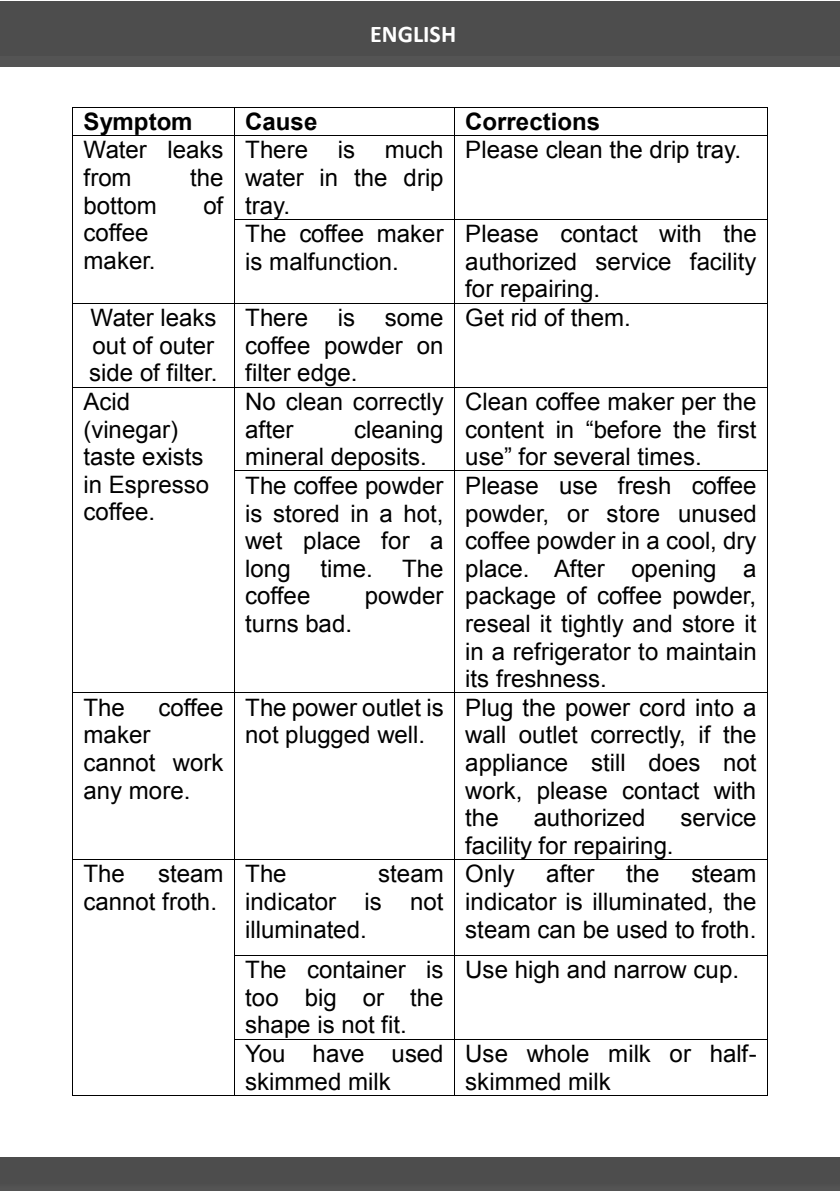
<style>
.page{position:relative;width:840px;height:1191px;background:#fff}
.page>*{position:absolute;margin:0;border:0;box-sizing:border-box;transform-origin:0 0}
.t1{font:24px/27.6px "Arial";color:#000}
.t2{font:700 24px "Arial";color:#000}
.t3{font:700 24px "Calibri";color:#fff}
</style>
<div class="page">
<div style="left:0;top:2px;width:839px;height:64px;background:#4d4d4d"></div>
<div style="left:0;top:1158px;width:839px;height:32px;background:#4d4d4d"></div>
<hr style="left:73px;top:107px;width:161px;height:1px;background:#000">
<hr style="left:235px;top:107px;width:219px;height:1px;background:#000">
<hr style="left:454px;top:107px;width:312px;height:1px;background:#000">
<svg style="left:72px;top:107px;width:1px;height:29px"></svg>
<hr style="left:73px;top:135px;width:161px;height:1px;background:#000">
<svg style="left:234px;top:107px;width:1px;height:29px"></svg>
<hr style="left:235px;top:135px;width:219px;height:1px;background:#000">
<svg style="left:454px;top:108px;width:1px;height:27px"></svg>
<hr style="left:454px;top:135px;width:312px;height:1px;background:#000">
<hr style="left:72px;top:136px;width:1px;height:83px;background:#000">
<hr style="left:234px;top:136px;width:1px;height:83px;background:#000">
<hr style="left:454px;top:136px;width:1px;height:83px;background:#000">
<hr style="left:766px;top:136px;width:1px;height:83px;background:#000">
<hr style="left:235px;top:219px;width:219px;height:1px;background:#000">
<hr style="left:454px;top:219px;width:312px;height:1px;background:#000">
<hr style="left:72px;top:220px;width:1px;height:83px;background:#000">
<hr style="left:234px;top:220px;width:1px;height:83px;background:#000">
<hr style="left:454px;top:220px;width:1px;height:83px;background:#000">
<hr style="left:766px;top:220px;width:1px;height:83px;background:#000">
<hr style="left:73px;top:303px;width:161px;height:1px;background:#000">
<hr style="left:235px;top:303px;width:219px;height:1px;background:#000">
<hr style="left:454px;top:303px;width:312px;height:1px;background:#000">
<hr style="left:72px;top:304px;width:1px;height:82px;background:#000">
<hr style="left:234px;top:304px;width:1px;height:82px;background:#000">
<hr style="left:454px;top:304px;width:1px;height:82px;background:#000">
<hr style="left:766px;top:304px;width:1px;height:82px;background:#000">
<hr style="left:73px;top:386px;width:161px;height:1px;background:#000">
<hr style="left:235px;top:386px;width:219px;height:1px;background:#000">
<hr style="left:454px;top:386px;width:312px;height:1px;background:#000">
<hr style="left:72px;top:387px;width:1px;height:83px;background:#000">
<hr style="left:234px;top:387px;width:1px;height:83px;background:#000">
<hr style="left:454px;top:387px;width:1px;height:83px;background:#000">
<hr style="left:766px;top:387px;width:1px;height:83px;background:#000">
<hr style="left:235px;top:470px;width:219px;height:1px;background:#000">
<hr style="left:454px;top:470px;width:312px;height:1px;background:#000">
<hr style="left:72px;top:471px;width:1px;height:221px;background:#000">
<hr style="left:234px;top:471px;width:1px;height:221px;background:#000">
<hr style="left:454px;top:471px;width:1px;height:221px;background:#000">
<hr style="left:766px;top:471px;width:1px;height:221px;background:#000">
<hr style="left:73px;top:692px;width:161px;height:1px;background:#000">
<hr style="left:235px;top:692px;width:219px;height:1px;background:#000">
<hr style="left:454px;top:692px;width:312px;height:1px;background:#000">
<hr style="left:72px;top:693px;width:1px;height:166px;background:#000">
<hr style="left:234px;top:693px;width:1px;height:166px;background:#000">
<hr style="left:454px;top:693px;width:1px;height:166px;background:#000">
<hr style="left:766px;top:693px;width:1px;height:166px;background:#000">
<hr style="left:73px;top:859px;width:161px;height:1px;background:#000">
<hr style="left:235px;top:859px;width:219px;height:1px;background:#000">
<hr style="left:454px;top:859px;width:312px;height:1px;background:#000">
<hr style="left:72px;top:860px;width:1px;height:95px;background:#000">
<hr style="left:234px;top:860px;width:1px;height:95px;background:#000">
<hr style="left:454px;top:860px;width:1px;height:95px;background:#000">
<hr style="left:766px;top:860px;width:1px;height:95px;background:#000">
<hr style="left:235px;top:955px;width:219px;height:1px;background:#000">
<hr style="left:454px;top:955px;width:312px;height:1px;background:#000">
<hr style="left:72px;top:956px;width:1px;height:82px;background:#000">
<hr style="left:234px;top:956px;width:1px;height:82px;background:#000">
<hr style="left:454px;top:956px;width:1px;height:82px;background:#000">
<hr style="left:766px;top:956px;width:1px;height:82px;background:#000">
<hr style="left:235px;top:1038px;width:219px;height:1px;background:#000">
<hr style="left:454px;top:1038px;width:312px;height:1px;background:#000">
<hr style="left:72px;top:1039px;width:1px;height:56px;background:#000">
<hr style="left:73px;top:1095px;width:161px;height:1px;background:#000">
<hr style="left:234px;top:1039px;width:1px;height:56px;background:#000">
<hr style="left:235px;top:1095px;width:219px;height:1px;background:#000">
<hr style="left:454px;top:1039px;width:1px;height:56px;background:#000">
<hr style="left:454px;top:1095px;width:312px;height:1px;background:#000">
<hr style="left:766px;top:1039px;width:1px;height:56px;background:#000">
<p class="t3" style="left:370px;top:24px;width:87px">ENGLISH</p>
<p class="t2" style="left:83px;top:108px;width:111px">Symptom</p>
<p class="t2" style="left:245px;top:108px;width:74px">Cause</p>
<p class="t2" style="left:465px;top:108px;width:136px">Corrections</p>
<p class="t1" style="left:83px;top:136px;width:142px">Water leaks from</p>
<p class="t1" style="left:245px;top:136px;width:200px;text-align:justify">There is much water in the drip tray.</p>
<p class="t1" style="left:465px;top:136px;width:277px">Please clean the drip tray.</p>
<p class="t1" style="left:245px;top:220px;width:200px">The coffee maker is malfunction.</p>
<p class="t1" style="left:465px;top:220px;width:293px;text-align:justify">Please contact with the authorized service facility for repairing.</p>
<p class="t1" style="left:190px;top:164px;width:35px">the</p>
<p class="t1" style="left:83px;top:192px;width:75px">bottom</p>
<p class="t1" style="left:203px;top:192px;width:21px">of</p>
<p class="t1" style="left:83px;top:219px;width:74px">coffee maker.</p>
<p class="t1" style="left:89px;top:304px;width:130px">Water leaks out of outer side of filter.</p>
<p class="t1" style="left:245px;top:304px;width:200px;text-align:justify">There is some coffee powder on filter edge.</p>
<p class="t1" style="left:465px;top:304px;width:167px">Get rid of them.</p>
<p class="t1" style="left:83px;top:388px;width:127px">Acid (vinegar) taste exists in Espresso coffee.</p>
<p class="t1" style="left:245px;top:388px;width:200px">No clean correctly after</p>
<p class="t1" style="left:465px;top:388px;width:292px;text-align:justify">Clean coffee maker per the content in “before the first use” for several times.</p>
<p class="t1" style="left:245px;top:415px;width:200px;text-indent:109px">cleaning mineral deposits.</p>
<p class="t1" style="left:245px;top:472px;width:200px;text-align:justify">The coffee powder is stored in a hot, wet place for a long time. The coffee</p>
<p class="t1" style="left:465px;top:472px;width:293px;text-align:justify">Please use fresh coffee powder, or store unused coffee powder in a cool, dry place. After opening a package of coffee powder, reseal it tightly and store it in a refrigerator to maintain its freshness.</p>
<p class="t1" style="left:365px;top:582px;width:80px">powder</p>
<p class="t1" style="left:245px;top:610px;width:108px">turns bad.</p>
<p class="t1" style="left:83px;top:693px;width:43px">The</p>
<p class="t1" style="left:158px;top:693px;width:66px">coffee</p>
<p class="t1" style="left:83px;top:721px;width:141px">maker cannot work any more.</p>
<p class="t1" style="left:245px;top:693px;width:200px">The power outlet is not plugged well.</p>
<p class="t1" style="left:465px;top:693px;width:292px;text-align:justify">Plug the power cord into a wall outlet correctly, if the appliance still does not work, please contact with the</p>
<p class="t1" style="left:533px;top:804px;width:113px">authorized</p>
<p class="t1" style="left:680px;top:804px;width:77px">service</p>
<p class="t1" style="left:465px;top:832px;width:210px">facility for repairing.</p>
<p class="t1" style="left:245px;top:860px;width:200px;text-align:justify;text-indent:133px">steam indicator is not illuminated.</p>
<p class="t1" style="left:465px;top:860px;width:51px">Only</p>
<p class="t1" style="left:546px;top:860px;width:50px">after</p>
<p class="t1" style="left:625px;top:860px;width:35px">the</p>
<p class="t1" style="left:83px;top:860px;width:43px">The</p>
<p class="t1" style="left:83px;top:860px;width:141px;text-align:right">steam cannot froth.</p>
<p class="t1" style="left:245px;top:860px;width:43px">The</p>
<p class="t1" style="left:465px;top:860px;width:293px;text-align:justify;text-indent:226px">steam indicator is illuminated, the steam can be used to froth.</p>
<p class="t1" style="left:245px;top:956px;width:200px;text-align:justify">The container is too big or the shape is not fit.</p>
<p class="t1" style="left:465px;top:956px;width:275px">Use high and narrow cup.</p>
<p class="t1" style="left:245px;top:1040px;width:200px">You have used skimmed milk</p>
<p class="t1" style="left:465px;top:1040px;width:293px">Use whole milk or half&shy;skimmed milk</p>
</div>
